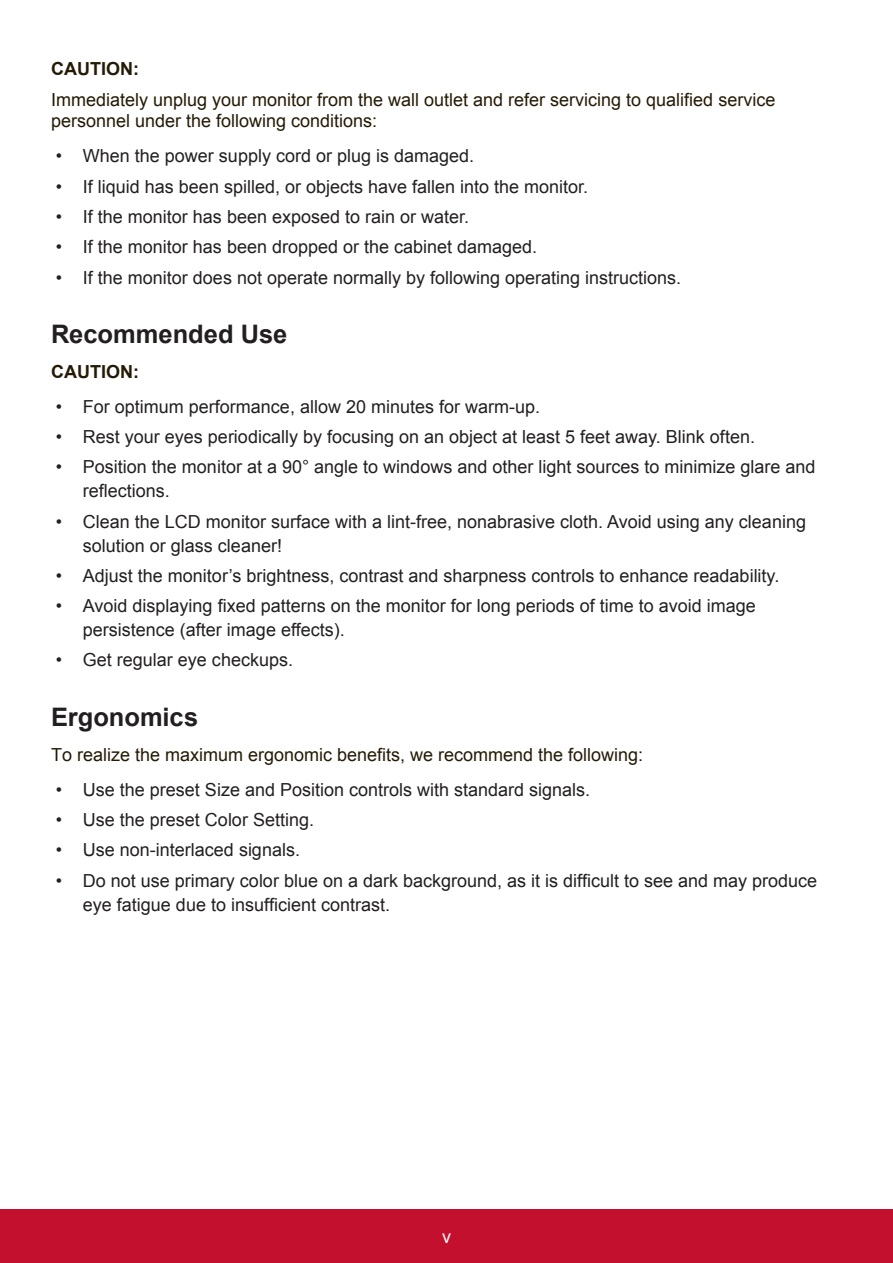
<style>
.page{position:relative;width:893px;height:1263px;background:#fff}
.page>*{position:absolute;margin:0;border:0;box-sizing:border-box;transform-origin:0 0}
.t1{font:700 25.5px "Arial";color:#231f20}
.t2{font:18px/24px "Arial";color:#231f20}
.t3{font:18px/21.6px "Arial";color:#251a05}
.t4{font:700 18px "Arial";color:#251a05}
.t5{font:18px "Arial";color:#fff}
</style>
<div class="page">
<div style="left:0;top:1210px;width:893px;height:53px;background:#c3102f"></div>
<p class="t4" style="left:51px;top:62px;width:89px">CAUTION:</p>
<p class="t3" style="left:51px;top:90px;width:726px">Immediately unplug your monitor from the wall outlet and refer servicing to qualified service personnel under the following conditions:</p>
<p class="t2" style="left:56px;top:146px;width:420px">• When the power supply cord or plug is damaged.</p>
<p class="t2" style="left:56px;top:176px;width:534px">• If liquid has been spilled, or objects have fallen into the monitor.</p>
<p class="t2" style="left:56px;top:206px;width:415px">• If the monitor has been exposed to rain or water.</p>
<p class="t2" style="left:56px;top:236px;width:483px">• If the monitor has been dropped or the cabinet damaged.</p>
<p class="t2" style="left:56px;top:267px;width:627px">• If the monitor does not operate normally by following operating instructions.</p>
<h1 class="t1" style="left:51px;top:325px;width:238px">Recommended Use</h1>
<p class="t4" style="left:51px;top:364px;width:89px">CAUTION:</p>
<p class="t2" style="left:56px;top:396px;width:486px">• For optimum performance, allow 20 minutes for warm-up.</p>
<p class="t2" style="left:56px;top:426px;width:701px">• Rest your eyes periodically by focusing on an object at least 5 feet away. Blink often.</p>
<p class="t2" style="left:83px;top:457px;width:734px;text-indent:-27px">• Position the monitor at a 90° angle to windows and other light sources to minimize glare and reflections.</p>
<p class="t2" style="left:83px;top:511px;width:725px;text-indent:-27px">• Clean the LCD monitor surface with a lint-free, nonabrasive cloth. Avoid using any cleaning solution or glass cleaner!</p>
<p class="t2" style="left:56px;top:565px;width:725px">• Adjust the monitor’s brightness, contrast and sharpness controls to enhance readability.</p>
<p class="t2" style="left:83px;top:595px;width:674px;text-indent:-27px">• Avoid displaying fixed patterns on the monitor for long periods of time to avoid image persistence (after image effects).</p>
<p class="t2" style="left:56px;top:650px;width:239px">• Get regular eye checkups.</p>
<h1 class="t1" style="left:51px;top:708px;width:149px">Ergonomics</h1>
<p class="t3" style="left:51px;top:745px;width:594px">To realize the maximum ergonomic benefits, we recommend the following:</p>
<p class="t2" style="left:56px;top:779px;width:536px">• Use the preset Size and Position controls with standard signals.</p>
<p class="t2" style="left:56px;top:809px;width:260px">• Use the preset Color Setting.</p>
<p class="t2" style="left:56px;top:840px;width:246px">• Use non-interlaced signals.</p>
<p class="t2" style="left:83px;top:870px;width:736px;text-indent:-27px">• Do not use primary color blue on a dark background, as it is difficult to see and may produce eye fatigue due to insufficient contrast.</p>
<p class="t5" style="left:442px;top:1230px;width:10px">v</p>
</div>
